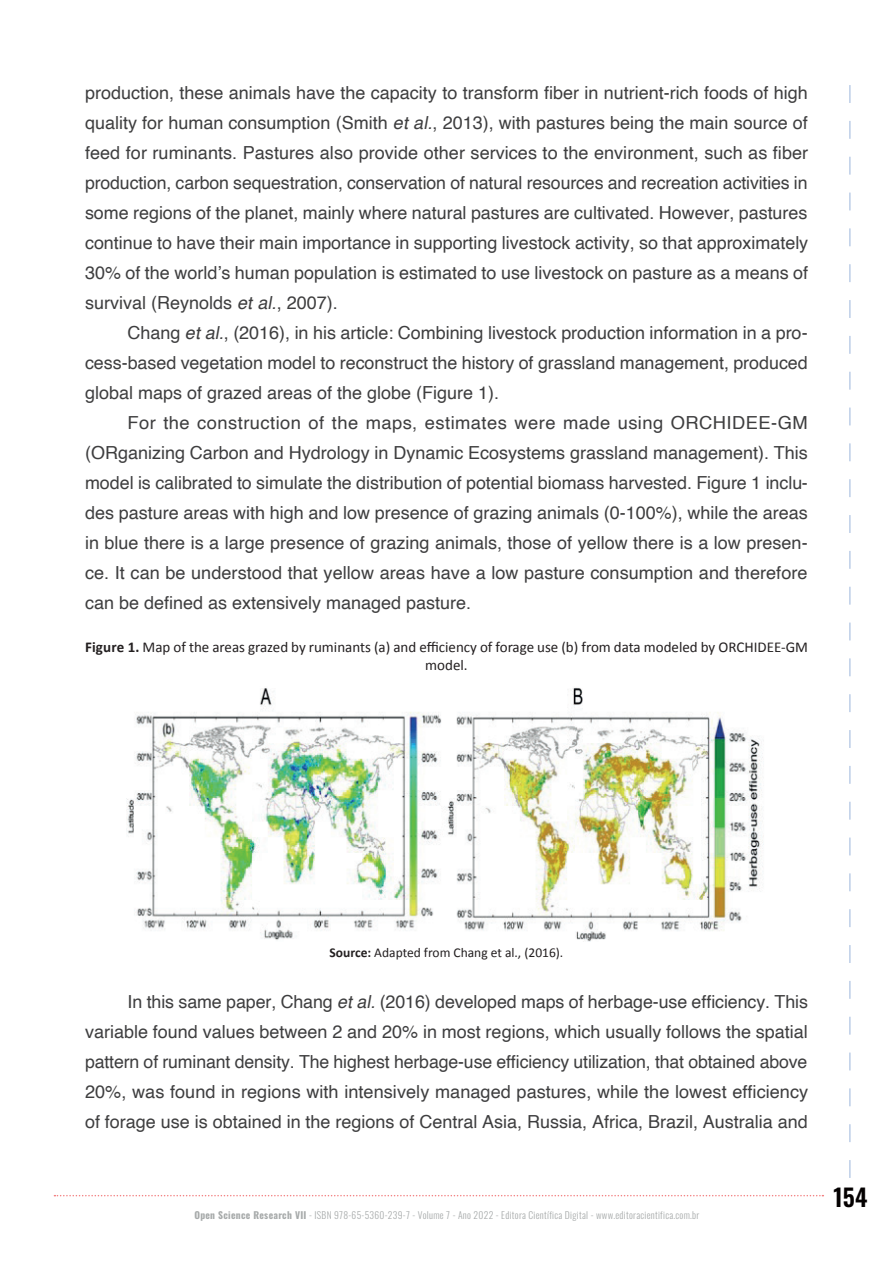
<style>
.page{position:relative;width:893px;height:1263px;background:#fff}
.page>*{position:absolute;margin:0;border:0;box-sizing:border-box;transform-origin:0 0}
.t1{font:600 24px "Oswald";color:#040101}
._04_texto{font:18px/30px "Helvetica";color:#3e3e3f;text-align:justify}
._06_figura-quadro-ta{font:15px/18px "Calibri";color:#231f20;text-align:center}
._06_fonte{font:13.5px "Calibri";color:#231f20}
.t2{font:300 9.6px "Oswald";letter-spacing:.03em;color:#a7aaaa}
.s1{font-style:italic}
.s2{font-weight:700}
</style>
<div class="page">
<svg style="left:54px;top:1195px;width:769px;height:1px"></svg>
<svg style="left:849px;top:85px;width:2px;height:1093px"></svg>
<img style="left:127px;top:687px;width:637px;height:254px">
<p class="_04_texto" style="left:85px;top:78px;width:725px">production, these animals have the capacity to transform fiber in nutrient-rich foods of high quality for human consumption (Smith <span class="s1">etal.</span>, 2013), with pastures being the main source of feed for ruminants. Pastures also provide other services to the environment, such as fiber production, carbon sequestration, conservation of natural resources and recreation activities in some regions of the planet, mainly where natural pastures are cultivated. However, pastures continue to have their main importance in supporting livestock activity, so that approximately 30% of the world’s human population is estimated to use livestock on pasture as a means of survival (Reynolds <span class="s1">etal.</span>, 2007).</p>
<p class="_04_texto" style="left:85px;top:318px;width:724px;text-indent:43px">Chang <span class="s1">etal.</span>, (2016), in his article: Combining livestock production information in a pro&shy;cess-based vegetation model to reconstruct the history of grassland management, produced global maps of grazed areas of the globe (Figure 1).</p>
<p class="_04_texto" style="left:85px;top:408px;width:724px;text-indent:43px">For the construction of the maps, estimates were made using ORCHIDEE-GM (ORganizing Carbon and Hydrology in Dynamic Ecosystems grassland management). This model is calibrated to simulate the distribution of potential biomass harvested. Figure 1 inclu&shy;des pasture areas with high and low presence of grazing animals (0-100%), while the areas in blue there is a large presence of grazing animals, those of yellow there is a low presen&shy;ce. It can be understood that yellow areas have a low pasture consumption and therefore can be defined as extensively managed pasture.</p>
<p class="_06_figura-quadro-ta" style="left:85px;top:638px;width:724px"><span class="s2">Figure 1.</span> Map of the areas grazed by ruminants (a) and efficiency of forage use (b) from data modeled by ORCHIDEE-GM model.</p>
<p class="_06_fonte" style="left:330px;top:943px;width:235px"><span class="s2">Source:</span> Adapted from Chang et al., (2016).</p>
<p class="_04_texto" style="left:85px;top:987px;width:725px;text-indent:43px">In this same paper, Chang <span class="s1">etal.</span>(2016) developed maps of herbage-use efficiency. This variable found values between 2 and 20% in most regions, which usually follows the spatial pattern of ruminant density. The highest herbage-use efficiency utilization, that obtained above 20%, was found in regions with intensively managed pastures, while the lowest efficiency of forage use is obtained in the regions of Central Asia, Russia, Africa, Brazil, Australia and</p>
<p class="t2" style="left:194px;top:1206px;width:506px"><span class="s2">Open Science Research VII</span> - ISBN 978-65-5360-239-7 - Volume 7 - Ano 2022 - Editora Científica Digital - www.editoracientifica.com.br</p>
<h1 class="t1" style="left:833px;top:1184px;width:35px">154</h1>
</div>
